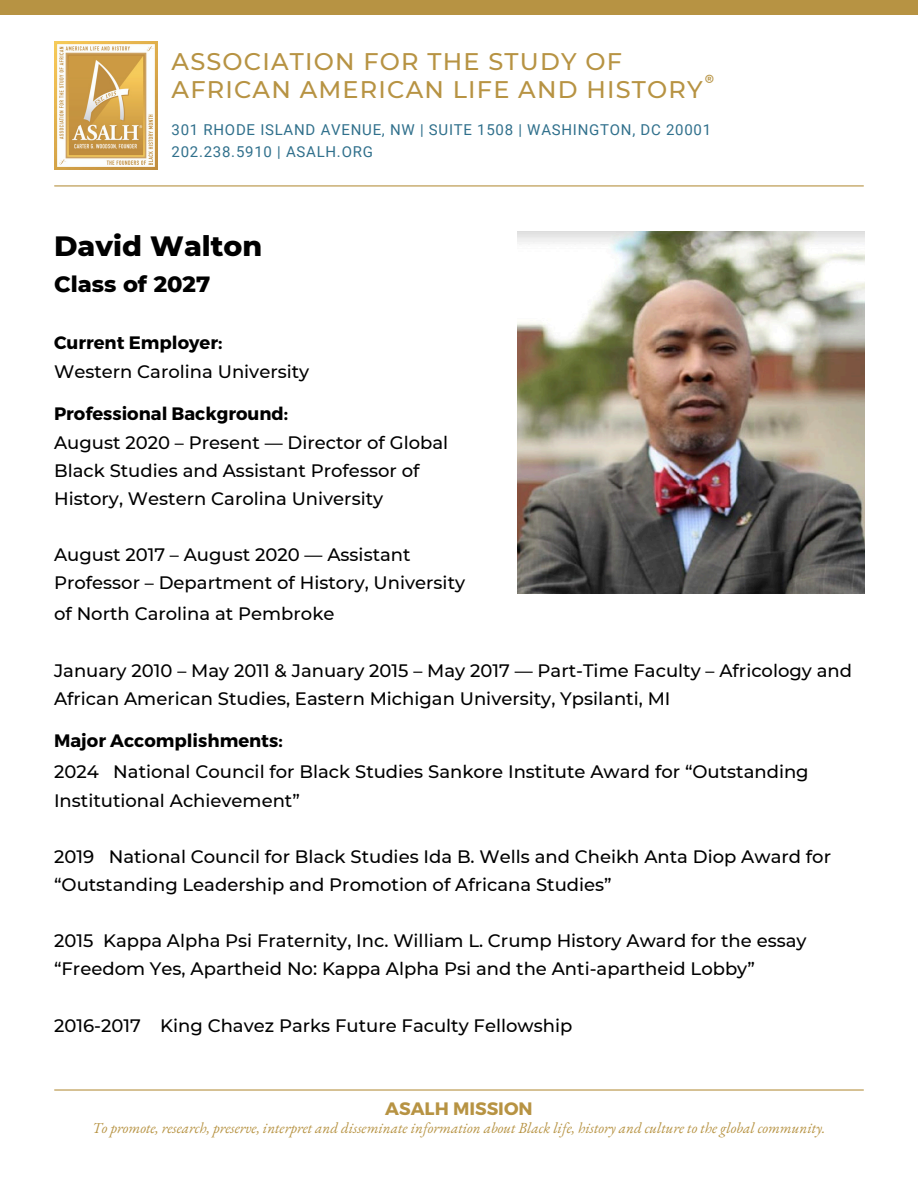
<style>
.page{position:relative;width:918px;height:1188px;background:#fff}
.page>*{position:absolute;margin:0;border:0;box-sizing:border-box;transform-origin:0 0}
.t1{font:800 28.5px "Montserrat";color:#000}
.t2{font:500 24px/28.2px "Montserrat";letter-spacing:.05em;color:#b79343}
.t3{font:800 22.5px "Montserrat";color:#000}
.t4{font:500 18px/28.2px "Montserrat";color:#000}
.t5{font:700 18px "Montserrat";color:#000}
.t6{font:700 18px "Montserrat";color:#b79343}
.t7{font:italic 15px "EB Garamond";color:#b79343}
.t8{font:15px/22.5px "Roboto";letter-spacing:.05em;color:#30708c}
.t9{font:700 12px "Montserrat";color:#b79343}
</style>
<div class="page">
<div style="left:0;top:0;width:918px;height:15px;background:#b79343"></div>
<img style="left:54px;top:42px;width:104px;height:128px">
<hr style="left:55px;top:185px;width:808px;height:1px;background:#b79343">
<hr style="left:55px;top:1089px;width:808px;height:2px;background:#b79343">
<img style="left:518px;top:232px;width:346px;height:362px">
<h1 class="t2" style="left:172px;top:47px;width:533px">ASSOCIATION FOR THE STUDY OF<br>AFRICAN AMERICAN LIFE AND HISTORY</h1>
<h3 class="t9" style="left:705px;top:71px;width:10px">®</h3>
<h6 class="t8" style="left:172px;top:119px;width:541px">301 RHODE ISLAND AVENUE, NW | SUITE 1508 | WASHINGTON, DC 20001<br>202.238.5910 | ASALH.ORG</h6>
<h5 class="t1" style="left:54px;top:228px;width:210px">David Walton</h5>
<h5 class="t3" style="left:54px;top:270px;width:158px">Class of 2027</h5>
<h5 class="t5" style="left:54px;top:331px;width:170px">Current Employer:</h5>
<h5 class="t4" style="left:54px;top:357px;width:257px">Western Carolina University</h5>
<h5 class="t5" style="left:54px;top:402px;width:236px">Professional Background:</h5>
<p class="t4" style="left:54px;top:428px;width:396px">August 2020 – Present — Director of Global<br>Black Studies and Assistant Professor of<br>History, Western Carolina University</p>
<h5 class="t4" style="left:54px;top:541px;width:413px">August 2017 – August 2020 — Assistant<br>Professor – Department of History, University</h5>
<h5 class="t4" style="left:54px;top:600px;width:282px">of North Carolina at Pembroke</h5>
<h5 class="t4" style="left:54px;top:656px;width:800px">January 2010 – May 2011 &amp; January 2015 – May 2017 — Part-Time Faculty – Africology and<br>African American Studies, Eastern Michigan University, Ypsilanti, MI</h5>
<p class="t5" style="left:54px;top:729px;width:230px">Major Accomplishments:</p>
<h5 class="t4" style="left:54px;top:758px;width:756px">2024 National Council for Black Studies Sankore Institute Award for “Outstanding<br>Institutional Achievement”</h5>
<h5 class="t4" style="left:54px;top:842px;width:779px">2019 National Council for Black Studies Ida B. Wells and Cheikh Anta Diop Award for “Outstanding Leadership and Promotion of Africana Studies”</h5>
<h5 class="t4" style="left:54px;top:927px;width:754px">2015 Kappa Alpha Psi Fraternity, Inc. William L. Crump History Award for the essay “Freedom Yes, Apartheid No: Kappa Alpha Psi and the Anti-apartheid Lobby”</h5>
<h4 class="t4" style="left:54px;top:1011px;width:520px">2016-2017 King Chavez Parks Future Faculty Fellowship</h4>
<p class="t6" style="left:385px;top:1097px;width:149px">ASALH MISSION</p>
<h5 class="t7" style="left:93px;top:1118px;width:734px">To promote, research, preserve, interpret and disseminate information about Black life, history and culture to the global community.</h5>
</div>
